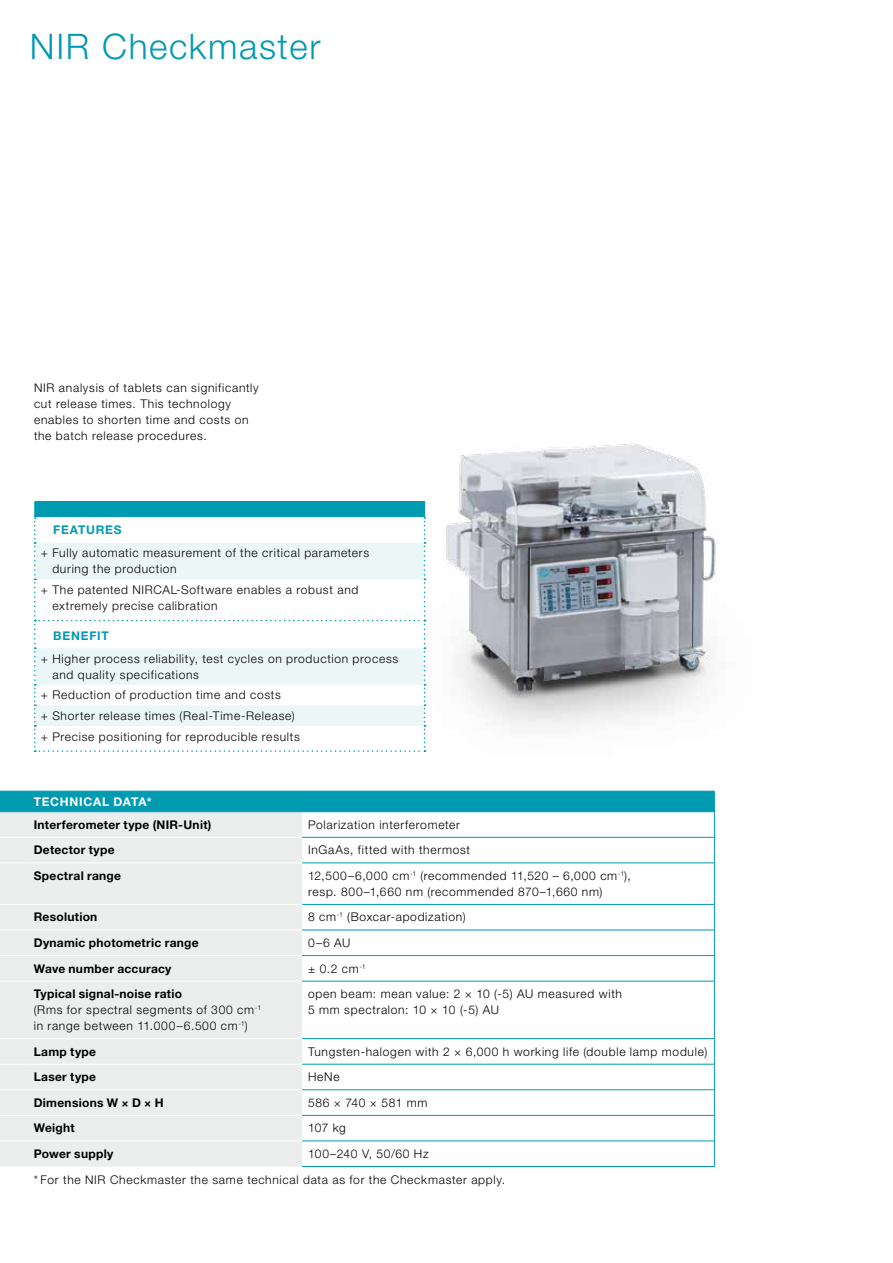
<style>
.page{position:relative;width:893px;height:1263px;background:#fff}
.page>*{position:absolute;margin:0;border:0;box-sizing:border-box;transform-origin:0 0}
.t1{font:300 35.25px "Helvetica Neue LT Pro";letter-spacing:.045em;color:#009ab1}
.t2{font:300 12px/15.9px "Helvetica Neue LT Pro";letter-spacing:.06em;color:#000}
.t3{font:700 12px "Helvetica Neue LT Pro";letter-spacing:.025em;color:#000}
.t4{font:700 12px "Helvetica Neue LT Pro";letter-spacing:.065em;color:#009ab1}
.t5{font:700 12px "Helvetica Neue LT Pro";letter-spacing:.06em;color:#fff}
.s1{font-weight:700}
</style>
<div class="page">
<img style="left:357px;top:443px;width:359px;height:348px">
<div style="left:0;top:863px;width:302px;height:303px;background:#eceded"></div>
<hr style="left:302px;top:863px;width:413px;height:1px;background:#009ab1">
<hr style="left:714px;top:863px;width:1px;height:41px;background:#009ab1">
<hr style="left:302px;top:904px;width:413px;height:1px;background:#009ab1">
<hr style="left:302px;top:930px;width:413px;height:1px;background:#009ab1">
<hr style="left:302px;top:955px;width:413px;height:1px;background:#009ab1">
<svg style="left:714px;top:904px;width:1px;height:77px"></svg>
<hr style="left:302px;top:981px;width:413px;height:1px;background:#009ab1">
<hr style="left:714px;top:981px;width:1px;height:57px;background:#009ab1">
<hr style="left:302px;top:1038px;width:413px;height:1px;background:#009ab1">
<hr style="left:302px;top:1064px;width:413px;height:1px;background:#009ab1">
<hr style="left:302px;top:1089px;width:413px;height:1px;background:#009ab1">
<hr style="left:302px;top:1115px;width:413px;height:1px;background:#009ab1">
<hr style="left:302px;top:1141px;width:413px;height:1px;background:#009ab1">
<svg style="left:714px;top:1039px;width:1px;height:127px"></svg>
<hr style="left:302px;top:1166px;width:413px;height:1px;background:#009ab1">
<svg style="left:0;top:904px;width:28px;height:1px"></svg>
<hr style="left:28px;top:904px;width:274px;height:1px;background:#fff">
<svg style="left:0;top:929px;width:28px;height:1px"></svg>
<hr style="left:28px;top:929px;width:274px;height:1px;background:#fff">
<svg style="left:0;top:955px;width:28px;height:1px"></svg>
<hr style="left:28px;top:955px;width:274px;height:1px;background:#fff">
<svg style="left:0;top:981px;width:28px;height:1px"></svg>
<hr style="left:28px;top:981px;width:274px;height:1px;background:#fff">
<svg style="left:0;top:1038px;width:28px;height:1px"></svg>
<hr style="left:28px;top:1038px;width:274px;height:1px;background:#fff">
<svg style="left:0;top:1064px;width:28px;height:1px"></svg>
<hr style="left:28px;top:1064px;width:274px;height:1px;background:#fff">
<svg style="left:0;top:1089px;width:28px;height:1px"></svg>
<hr style="left:28px;top:1089px;width:274px;height:1px;background:#fff">
<svg style="left:0;top:1115px;width:28px;height:1px"></svg>
<hr style="left:28px;top:1115px;width:274px;height:1px;background:#fff">
<svg style="left:0;top:1140px;width:28px;height:1px"></svg>
<hr style="left:28px;top:1140px;width:274px;height:1px;background:#fff">
<svg style="left:0;top:791px;width:715px;height:72px"></svg>
<svg style="left:34px;top:501px;width:391px;height:251px"></svg>
<h1 class="t1" style="left:30px;top:25px;width:292px">NIR Checkmaster</h1>
<p class="t2" style="left:34px;top:380px;width:226px">NIR analysis of tablets can significantly cut release times. This technology enables to shorten time and costs on the batch release procedures.</p>
<p class="t4" style="left:53px;top:523px;width:70px">FEATURES</p>
<p class="t2" style="left:52px;top:545px;width:318px;text-indent:-12px">+ Fully automatic measurement of the critical parameters during the production</p>
<p class="t2" style="left:52px;top:581px;width:307px;text-indent:-12px">+ The patented NIRCAL-Software enables a robust and extremely precise calibration</p>
<p class="t4" style="left:53px;top:628px;width:57px">BENEFIT</p>
<p class="t2" style="left:52px;top:650px;width:347px;text-indent:-12px">+ Higher process reliability, test cycles on production process and quality specifications</p>
<p class="t2" style="left:41px;top:684px;width:261px;line-height:20.5px">+ Reduction of production time and costs<br>+ Shorter release times (Real-Time-Release) + Precise positioning for reproducible results</p>
<p class="t5" style="left:34px;top:794px;width:119px">TECHNICAL DATA*</p>
<p class="t3" style="left:34px;top:817px;width:179px">Interferometer type (NIR-Unit)</p>
<p class="t2" style="left:308px;top:816px;width:153px">Polarization interferometer</p>
<p class="t3" style="left:34px;top:843px;width:82px">Detector type</p>
<p class="t2" style="left:308px;top:842px;width:164px">InGaAs, fitted with thermost</p>
<p class="t3" style="left:34px;top:868px;width:89px">Spectral range</p>
<p class="t2" style="left:308px;top:867px;width:324px">12,500–6,000 cm<sup>-1</sup> (recommended 11,520 – 6,000 cm<sup>-1</sup>), resp. 800–1,660 nm (recommended 870–1,660 nm)</p>
<p class="t3" style="left:34px;top:910px;width:65px">Resolution</p>
<p class="t2" style="left:308px;top:909px;width:159px">8 cm<sup>-1</sup> (Boxcar-apodization)</p>
<p class="t3" style="left:34px;top:935px;width:166px">Dynamic photometric range</p>
<p class="t2" style="left:308px;top:934px;width:44px">0–6 AU</p>
<p class="t3" style="left:34px;top:961px;width:139px">Wave number accuracy</p>
<p class="t2" style="left:308px;top:960px;width:59px">± 0.2 cm<sup>-1</sup></p>
<p class="t2" style="left:34px;top:986px;width:229px"><span class="s1">Typical signal-noise ratio<br></span>(Rms for spectral segments of 300 cm<sup>-1 </sup>in range between 11.000–6.500 cm<sup>-1</sup>)</p>
<p class="t2" style="left:308px;top:986px;width:315px">open beam: mean value: 2 × 10 (-5) AU measured with<br>5 mm spectralon: 10 × 10 (-5) AU</p>
<p class="t3" style="left:34px;top:1044px;width:64px">Lamp type</p>
<p class="t2" style="left:308px;top:1043px;width:401px">Tungsten-halogen with 2 × 6,000 h working life (double lamp module)</p>
<p class="t3" style="left:34px;top:1069px;width:64px">Laser type</p>
<p class="t2" style="left:308px;top:1069px;width:33px">HeNe</p>
<p class="t3" style="left:34px;top:1095px;width:131px">Dimensions W × D × H</p>
<p class="t2" style="left:308px;top:1094px;width:121px">586 × 740 × 581 mm</p>
<p class="t3" style="left:34px;top:1121px;width:42px">Weight</p>
<p class="t2" style="left:308px;top:1120px;width:39px">107 kg</p>
<p class="t3" style="left:34px;top:1146px;width:81px">Power supply</p>
<p class="t2" style="left:34px;top:1141px;width:473px;line-height:25.5px;text-indent:274px">100–240 V, 50/60 Hz<br>* For the NIR Checkmaster the same technical data as for the Checkmaster apply.</p>
</div>
